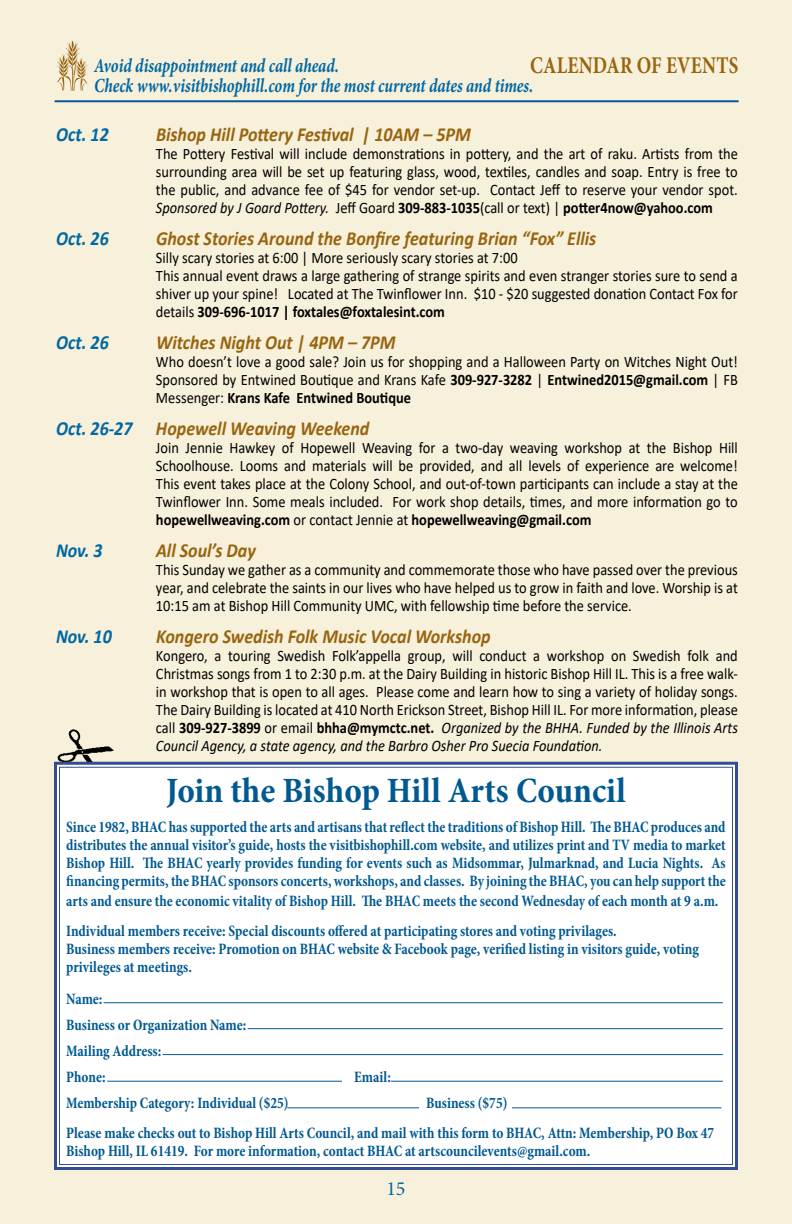
<style>
.page{position:relative;width:792px;height:1224px;background:#f7f0db}
.page>*{position:absolute;margin:0;border:0;box-sizing:border-box;transform-origin:0 0}
.t1{font:700 condensed 36px "Minion Pro";color:#005991}
.t2{font:700 24px "Minion Pro";letter-spacing:.01em;color:#98650f;scale:.79 1}
.t3{font:italic 700 20px "Calibri";color:#98650f;scale:.9 1}
.t4{font:italic 700 20px/20px "Minion Pro";letter-spacing:-.005em;color:#0068a3;scale:.79 1}
.t5{font:italic 700 20px "Calibri";color:#0068a3;scale:.9 1}
.t6{font:20px "Minion Pro";color:#0068a3}
.t7{font:16px/18px "Calibri";color:#000;text-align:justify;scale:.9 1}
.t8{font:700 condensed 16px/18.4px "Minion Pro";color:#005991;scale:.9 1}
.s1{font-style:italic}
.s2{font-weight:700}
.s3{color:#0068a3}
</style>
<div class="page">
<svg style="left:57px;top:42px;width:31px;height:49px"></svg>
<hr style="left:55px;top:100px;width:684px;height:2px;background:#005b98">
<img style="left:57px;top:729px;width:57px;height:31px">
<div style="left:54px;top:760px;width:684px;height:410px;background:#fff"></div>
<hr style="left:104px;top:1002px;width:619px;height:1px;background:#005b98">
<hr style="left:248px;top:1028px;width:475px;height:1px;background:#005b98">
<hr style="left:163px;top:1054px;width:560px;height:1px;background:#005b98">
<hr style="left:107px;top:1081px;width:616px;height:1px;background:#005b98">
<hr style="left:287px;top:1107px;width:434px;height:1px;background:#005b98">
<div style="left:342px;top:1068px;width:49px;height:20px;background:#fff"></div>
<div style="left:419px;top:1092px;width:92px;height:20px;background:#fff"></div>
<p class="t4" style="left:94px;top:55px;width:557px">Avoid disappointment and call ahead.<br>Check www.visitbishophill.com for the most current dates and times.</p>
<h2 class="t2" style="left:530px;top:48px;width:265px">CALENDAR OF EVENTS</h2>
<p class="t5" style="left:56px;top:120px;width:60px">Oct. 12</p>
<p class="t3" style="left:156px;top:120px;width:351px">Bishop Hill Pottery Festival | 10AM – 5PM</p>
<p class="t7" style="left:156px;top:144px;width:648px">The Pottery Festival will include demonstrations in pottery, and the art of raku. Artists from the surrounding area will be set up featuring glass, wood, textiles, candles and soap. Entry is free to the public, and advance fee of $45 for vendor set-up. Contact Jeff to reserve your vendor spot.<br><span class="s1">Sponsored by J Goard Pottery.</span> Jeff Goard <span class="s2">309-883-1035</span>(call or text) | <span class="s2">potter4now@yahoo.com</span></p>
<p class="t5" style="left:56px;top:224px;width:60px">Oct. 26</p>
<p class="t3" style="left:156px;top:224px;width:491px">Ghost Stories Around the Bonfire featuring Brian “Fox” Ellis</p>
<p class="t7" style="left:156px;top:248px;width:648px;text-align:left">Silly scary stories at 6:00 | More seriously scary stories at 7:00<br>This annual event draws a large gathering of strange spirits and even stranger stories sure to send a shiver up your spine! Located at The Twinflower Inn. $10 - $20 suggested donation Contact Fox for details <span class="s2">309-696-1017 | foxtales@foxtalesint.com</span></p>
<p class="t5" style="left:56px;top:328px;width:60px">Oct. 26</p>
<p class="t3" style="left:156px;top:328px;width:268px">Witches Night Out | 4PM – 7PM</p>
<p class="t7" style="left:156px;top:352px;width:648px">Who doesn’t love a good sale? Join us for shopping and a Halloween Party on Witches Night Out!<br>Sponsored by Entwined Boutique and Krans Kafe <span class="s2">309-927-3282</span> | <span class="s2">Entwined2015@gmail.com</span> | FB Messenger: <span class="s2">Krans Kafe Entwined Boutique</span></p>
<p class="t3" style="left:56px;top:414px;width:350px"><span class="s3">Oct. 26-27</span> Hopewell Weaving Weekend</p>
<p class="t7" style="left:156px;top:438px;width:648px">Join Jennie Hawkey of Hopewell Weaving for a two-day weaving workshop at the Bishop Hill Schoolhouse. Looms and materials will be provided, and all levels of experience are welcome!<br>This event takes place at the Colony School, and out-of-town participants can include a stay at the Twinflower Inn. Some meals included. For work shop details, times, and more information go to <span class="s2">hopewellweaving.com</span> or contact Jennie at <span class="s2">hopewellweaving@gmail.com</span></p>
<p class="t5" style="left:56px;top:536px;width:53px">Nov. 3</p>
<p class="t3" style="left:156px;top:536px;width:113px">All Soul’s Day</p>
<p class="t7" style="left:156px;top:560px;width:648px">This Sunday we gather as a community and commemorate those who have passed over the previous year, and celebrate the saints in our lives who have helped us to grow in faith and love. Worship is at 10:15 am at Bishop Hill Community UMC, with fellowship time before the service.</p>
<p class="t5" style="left:56px;top:622px;width:64px">Nov. 10</p>
<p class="t3" style="left:156px;top:622px;width:373px">Kongero Swedish Folk Music Vocal Workshop</p>
<p class="t7" style="left:156px;top:646px;width:648px">Kongero, a touring Swedish Folk’appella group, will conduct a workshop on Swedish folk and Christmas songs from 1 to 2:30 p.m. at the Dairy Building in historic Bishop Hill IL. This is a free walk&shy;in workshop that is open to all ages. Please come and learn how to sing a variety of holiday songs.<br>The Dairy Building is located at 410 North Erickson Street, Bishop Hill IL. For more information, please call <span class="s2">309-927-3899</span> or email <span class="s2">bhha@mymctc.net.</span> <span class="s1">Organized by the BHHA. Funded by the Illinois Arts Council Agency, a state agency, and the Barbro Osher Pro Suecia Foundation.</span></p>
<h1 class="t1" style="left:166px;top:766px;width:461px">Join the Bishop Hill Arts Council</h1>
<p class="t8" style="left:66px;top:818px;width:734px;text-align:justify">Since 1982, BHAC has supported the arts and artisans that reflect the traditions of Bishop Hill. The BHAC produces and distributes the annual visitor’s guide, hosts the visitbishophill.com website, and utilizes print and TV media to market Bishop Hill. The BHAC yearly provides funding for events such as Midsommar, Julmarknad, and Lucia Nights. As financing permits, the BHAC sponsors concerts, workshops, and classes. By joining the BHAC, you can help support the arts and ensure the economic vitality of Bishop Hill. The BHAC meets the second Wednesday of each month at 9 a.m.</p>
<p class="t8" style="left:66px;top:921px;width:704px">Individual members receive: Special discounts offered at participating stores and voting privilages.<br>Business members receive: Promotion on BHAC website &amp; Facebook page, verified listing in visitors guide, voting privileges at meetings.</p>
<p class="t8" style="left:66px;top:985px;width:202px;line-height:26px">Name:<br>Business or Organization Name:<br>Mailing Address:<br>Phone:</p>
<p class="t8" style="left:354px;top:1067px;width:42px">Email:</p>
<p class="t8" style="left:66px;top:1093px;width:249px">Membership Category: Individual ($25)</p>
<p class="t8" style="left:66px;top:1087px;width:722px;line-height:30px;text-indent:360px">Business ($75)<br>Please make checks out to Bishop Hill Arts Council, and mail with this form to BHAC, Attn: Membership, PO Box 47</p>
<p class="t8" style="left:66px;top:1141px;width:584px">Bishop Hill, IL 61419. For more information, contact BHAC at artscouncilevents@gmail.com.</p>
<p class="t6" style="left:386px;top:1176px;width:21px">15</p>
</div>
